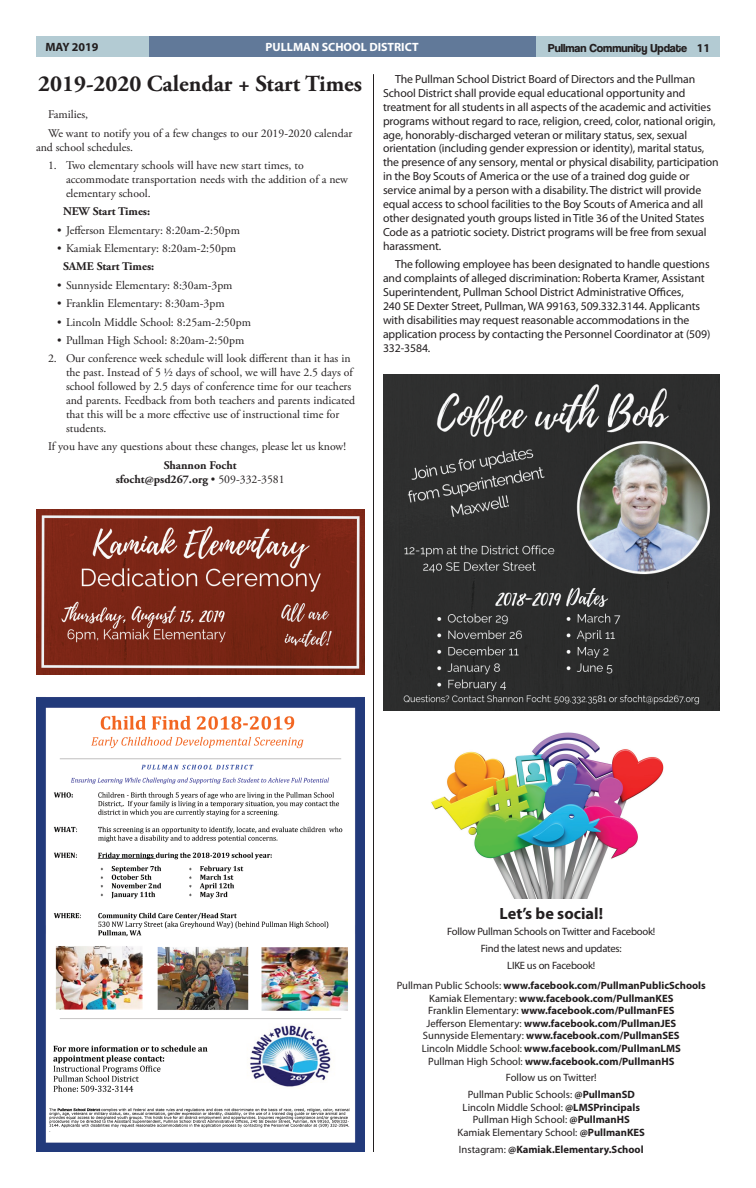
<style>
.page{position:relative;width:756px;height:1188px;background:#fff}
.page>*{position:absolute;margin:0;border:0;box-sizing:border-box;transform-origin:0 0}
.Body_Text{font:700 23px "Adobe Garamond Pro";color:#231f20}
.Body_Text-2{font:700 16.3px "Myriad Pro";color:#231f20}
.t1{font:700 12px "Coolvetica Rg";color:#231f20}
.t2{font:700 12px "Myriad Pro";color:#fff}
.t3{font:700 12px "Myriad Pro";color:#231f20}
.Body_Text-3{font:11.8px/13.9px "Myriad Pro";letter-spacing:-.01em;color:#231f20}
.Body_Text-4{font:11.8px/13.9px "Adobe Garamond Pro";color:#231f20}
.Body_Text-5{font:700 11.8px "Adobe Garamond Pro";color:#231f20}
.Body_Text-6{font:700 10.6px "Myriad Pro";color:#231f20}
.Body_Text-7{font:10.6px "Myriad Pro";letter-spacing:-.005em;color:#231f20}
.s1{font-family:"Myriad Pro"}
.s2{font-weight:400}
.s3{font-weight:700}
</style>
<div class="page">
<div style="left:149px;top:36px;width:388px;height:21px;background:#617999"></div>
<div style="left:537px;top:36px;width:183px;height:21px;background:#b3cbd3"></div>
<div style="left:36px;top:36px;width:113px;height:21px;background:#b3cbd3"></div>
<img style="left:36px;top:697px;width:328px;height:455px">
<hr style="left:373px;top:74px;width:1px;height:1078px;background:#231f20">
<img style="left:383px;top:374px;width:337px;height:337px">
<img style="left:36px;top:510px;width:328px;height:164px">
<img style="left:431px;top:732px;width:233px;height:167px">
<p class="t3" style="left:45px;top:39px;width:55px">MAY 2019</p>
<p class="t2" style="left:266px;top:39px;width:155px">PULLMAN SCHOOL DISTRICT</p>
<p class="t1" style="left:548px;top:41px;width:163px">Pullman Community Update <span class="s1">11</span></p>
<p class="Body_Text-3" style="left:383px;top:72px;width:337px;text-indent:12px">The Pullman School District Board of Directors and the Pullman School District shall provide equal educational opportunity and treatment for all students in all aspects of the academic and activities programs without regard to race, religion, creed, color, national origin, age, honorably-discharged veteran or military status, sex, sexual orientation (including gender expression or identity), marital status, the presence of any sensory, mental or physical disability, participation in the Boy Scouts of America or the use of a trained dog guide or service animal by a person with a disability. The district will provide equal access to school facilities to the Boy Scouts of America and all other designated youth groups listed in Title 36 of the United States Code as a patriotic society. District programs will be free from sexual harassment.</p>
<p class="Body_Text-3" style="left:383px;top:257px;width:329px;text-indent:12px">The following employee has been designated to handle questions and complaints of alleged discrimination: Roberta Kramer, Assistant Superintendent, Pullman School District Administrative Offices,<br>240 SE Dexter Street, Pullman, WA 99163, 509.332.3144. Applicants with disabilities may request reasonable accommodations in the application process by contacting the Personnel Coordinator at (509)<br>332-3584.</p>
<p class="Body_Text" style="left:38px;top:70px;width:325px">2019-2020 Calendar + Start Times</p>
<p class="Body_Text-4" style="left:48px;top:108px;width:42px">Families,</p>
<p class="Body_Text-4" style="left:36px;top:126px;width:318px;text-indent:12px">We want to notify you of a few changes to our 2019-2020 calendar and school schedules.</p>
<p class="Body_Text-4" style="left:66px;top:159px;width:284px;text-indent:-18px">1. Two elementary schools will have new start times, to accommodate transportation needs with the addition of a new elementary school.</p>
<p class="Body_Text-5" style="left:63px;top:205px;width:89px">NEW Start Times:</p>
<p class="Body_Text-4" style="left:57px;top:223px;width:184px">• Jefferson Elementary: 8:20am-2:50pm</p>
<p class="Body_Text-4" style="left:57px;top:242px;width:181px">• Kamiak Elementary: 8:20am-2:50pm</p>
<p class="Body_Text-5" style="left:63px;top:260px;width:93px">SAME Start Times:</p>
<p class="Body_Text-4" style="left:57px;top:278px;width:177px">• Sunnyside Elementary: 8:30am-3pm</p>
<p class="Body_Text-4" style="left:57px;top:297px;width:169px">• Franklin Elementary: 8:30am-3pm</p>
<p class="Body_Text-4" style="left:57px;top:315px;width:195px">• Lincoln Middle School: 8:25am-2:50pm</p>
<p class="Body_Text-4" style="left:57px;top:334px;width:189px">• Pullman High School: 8:20am-2:50pm</p>
<p class="Body_Text-4" style="left:66px;top:352px;width:291px;text-indent:-18px">2. Our conference week schedule will look different than it has in the past. Instead of 5 ½ days of school, we will have 2.5 days of school followed by 2.5 days of conference time for our teachers and parents. Feedback from both teachers and parents indicated that this will be a more effective use of instructional time for students.</p>
<p class="Body_Text-4" style="left:48px;top:440px;width:299px">If you have any questions about these changes, please let us know!</p>
<p class="Body_Text-5" style="left:164px;top:458px;width:74px">Shannon Focht</p>
<p class="Body_Text-5" style="left:116px;top:472px;width:170px">sfocht@psd267.org <span class="s2">• 509-332-3581</span></p>
<p class="Body_Text-2" style="left:500px;top:903px;width:105px">Let’s be social!</p>
<p class="Body_Text-7" style="left:447px;top:925px;width:210px">Follow Pullman Schools on Twitter and Facebook!</p>
<p class="Body_Text-7" style="left:481px;top:942px;width:143px">Find the latest news and updates:</p>
<p class="Body_Text-7" style="left:507px;top:959px;width:90px">LIKE us on Facebook!</p>
<p class="Body_Text-6" style="left:397px;top:979px;width:311px"><span class="s2">Pullman Public Schools:</span> www.facebook.com/PullmanPublicSchools</p>
<p class="Body_Text-6" style="left:429px;top:991px;width:246px"><span class="s2">Kamiak Elementary:</span> www.facebook.com/PullmanKES</p>
<p class="Body_Text-6" style="left:428px;top:1004px;width:248px"><span class="s2">Franklin Elementary:</span> www.facebook.com/PullmanFES</p>
<p class="Body_Text-6" style="left:426px;top:1016px;width:251px"><span class="s2">Jefferson Elementary:</span> www.facebook.com/PullmanJES</p>
<p class="Body_Text-6" style="left:423px;top:1029px;width:258px"><span class="s2">Sunnyside Elementary:</span> www.facebook.com/PullmanSES</p>
<p class="Body_Text-6" style="left:422px;top:1042px;width:261px"><span class="s2">Lincoln Middle School:</span> www.facebook.com/PullmanLMS</p>
<p class="Body_Text-6" style="left:428px;top:1054px;width:248px"><span class="s2">Pullman High School:</span> www.facebook.com/PullmanHS</p>
<p class="Body_Text-7" style="left:506px;top:1071px;width:92px">Follow us on Twitter!</p>
<p class="Body_Text-7" style="left:468px;top:1088px;width:169px">Pullman Public Schools: <span class="s3">@PullmanSD</span></p>
<p class="Body_Text-7" style="left:463px;top:1101px;width:179px">Lincoln Middle School: <span class="s3">@LMSPrincipals</span></p>
<p class="Body_Text-7" style="left:473px;top:1113px;width:159px">Pullman High School: <span class="s3">@PullmanHS</span></p>
<p class="Body_Text-7" style="left:458px;top:1126px;width:189px">Kamiak Elementary School: <span class="s3">@PullmanKES</span></p>
<p class="Body_Text-6" style="left:459px;top:1142px;width:186px"><span class="s2">Instagram:</span> @Kamiak.Elementary.School</p>
</div>
